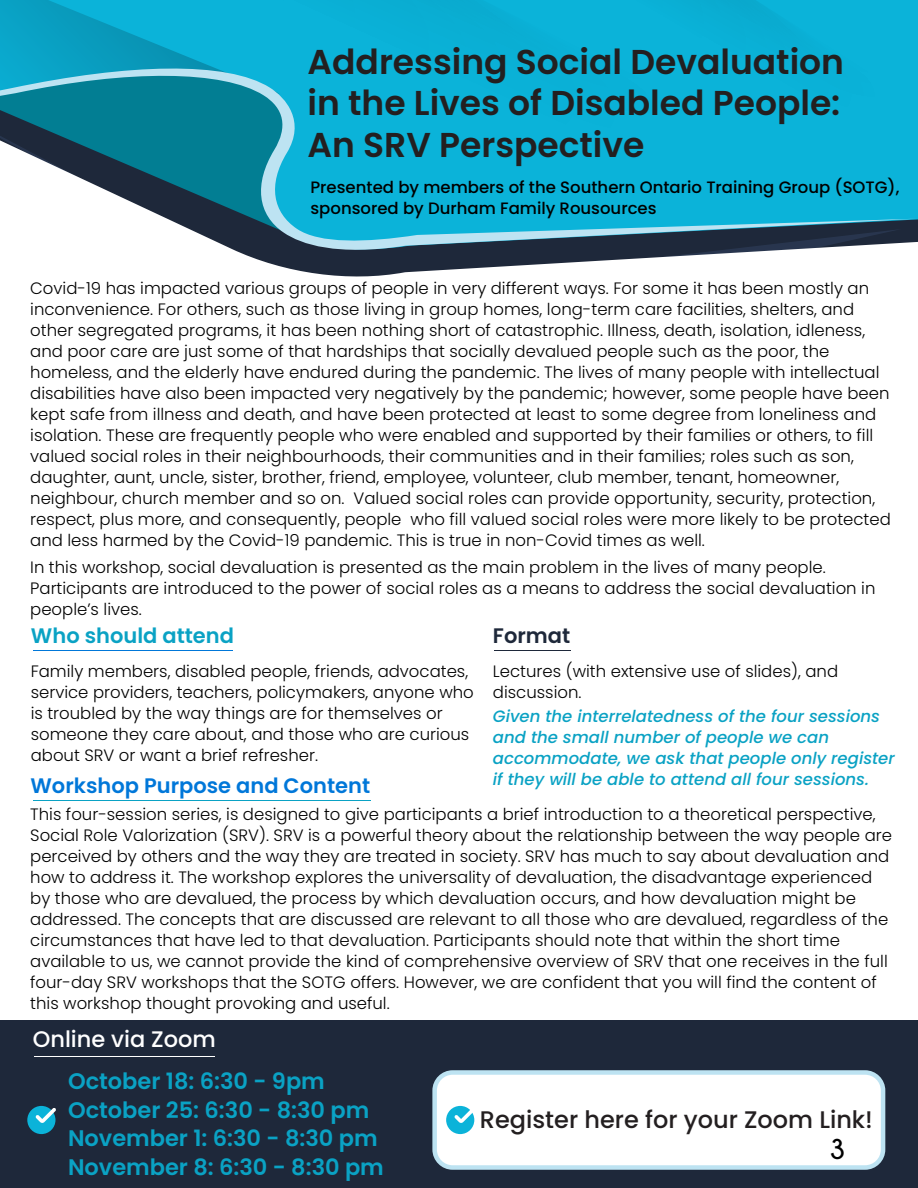
<style>
.page{position:relative;width:918px;height:1188px;background:#fff}
.page>*{position:absolute;margin:0;border:0;box-sizing:border-box;transform-origin:0 0}
.t1{font:600 34.5px/41.4px "Poppins";color:#231f20;text-align:justify}
.t2{font:700 28.5px "Champagne&Limousines";color:#000}
.t3{font:500 24px "Poppins";color:#231f20}
.t4{font:600 22.5px/28.5px "Poppins";color:#0aa2c4}
.t5{font:500 22.5px "Poppins";color:#fff}
.t6{font:600 21px "Poppins";color:#0077d9}
.t7{font:600 21px "Poppins";color:#0aa2c4}
.t8{font:600 21px "Poppins";color:#1e283a}
.t9{font:300 16.5px/21px "Poppins";color:#000}
.t10{font:italic 500 16.5px/21px "Poppins";color:#0aa2c4}
.t11{font:500 16.5px/21px "Poppins";color:#000}
</style>
<div class="page">
<svg style="left:272px;top:264px;width:272px;height:13px"></svg>
<svg style="left:248px;top:0;width:670px;height:264px"></svg>
<svg style="left:8px;top:61px;width:909px;height:195px;background:#37a3be"></svg>
<svg style="left:0;top:0;width:670px;height:144px;background:#0fa1c1"></svg>
<div style="left:398px;top:0;width:486px;height:119px;background:#0bb3d9"></div>
<div style="left:0;top:1020px;width:918px;height:168px;background:#1e283a"></div>
<hr style="left:34px;top:1056px;width:180px;height:1px;background:#fff">
<hr style="left:33px;top:800px;width:337px;height:1px;background:#0aa2c4">
<hr style="left:494px;top:650px;width:77px;height:1px;background:#1e283a">
<hr style="left:34px;top:650px;width:199px;height:1px;background:#0077d9">
<div style="left:435px;top:1072px;width:448px;height:96px;background:#fff;border-radius:18px"></div>
<div style="left:432px;top:1070px;width:453px;height:100px;border:4px solid #bde3f2;border-radius:18px"></div>
<div style="left:446px;top:1106px;width:28px;height:28px;background:#0bb3d9;border-radius:50%"></div>
<svg style="left:454px;top:1108px;width:21px;height:15px"></svg>
<div style="left:27px;top:1106px;width:28px;height:28px;background:#0bb3d9;border-radius:50%"></div>
<svg style="left:36px;top:1108px;width:20px;height:15px"></svg>
<h1 class="t1" style="left:308px;top:41px;width:538px">Addressing Social Devaluation in the Lives of Disabled People:<br>An SRV Perspective</h1>
<p class="t11" style="left:311px;top:177px;width:590px">Presented by members of the Southern Ontario Training Group (SOTG), sponsored by Durham Family Rousources</p>
<p class="t9" style="left:30px;top:277px;width:862px">Covid-19 has impacted various groups of people in very different ways. For some it has been mostly an inconvenience. For others, such as those living in group homes, long-term care facilities, shelters, and other segregated programs, it has been nothing short of catastrophic. Illness, death, isolation, idleness, and poor care are just some of that hardships that socially devalued people such as the poor, the homeless, and the elderly have endured during the pandemic. The lives of many people with intellectual disabilities have also been impacted very negatively by the pandemic; however, some people have been kept safe from illness and death, and have been protected at least to some degree from loneliness and isolation. These are frequently people who were enabled and supported by their families or others, to fill valued social roles in their neighbourhoods, their communities and in their families; roles such as son, daughter, aunt, uncle, sister, brother, friend, employee, volunteer, club member, tenant, homeowner, neighbour, church member and so on. Valued social roles can provide opportunity, security, protection, respect, plus more, and consequently, people who fill valued social roles were more likely to be protected and less harmed by the Covid-19 pandemic. This is true in non-Covid times as well.</p>
<p class="t9" style="left:30px;top:556px;width:847px">In this workshop, social devaluation is presented as the main problem in the lives of many people.<br>Participants are introduced to the power of social roles as a means to address the social devaluation in people’s lives.</p>
<p class="t7" style="left:31px;top:624px;width:205px">Who should attend</p>
<p class="t8" style="left:493px;top:624px;width:79px">Format</p>
<p class="t9" style="left:31px;top:661px;width:445px">Family members, disabled people, friends, advocates, service providers, teachers, policymakers, anyone who is troubled by the way things are for themselves or someone they care about, and those who are curious about SRV or want a brief refresher.</p>
<p class="t9" style="left:493px;top:660px;width:347px">Lectures (with extensive use of slides), and discussion.</p>
<p class="t10" style="left:493px;top:705px;width:403px">Given the interrelatedness of the four sessions and the small number of people we can accommodate, we ask that people only register if they will be able to attend all four sessions.</p>
<p class="t6" style="left:30px;top:774px;width:341px">Workshop Purpose and Content</p>
<p class="t9" style="left:30px;top:804px;width:863px">This four-session series, is designed to give participants a brief introduction to a theoretical perspective, Social Role Valorization (SRV). SRV is a powerful theory about the relationship between the way people are perceived by others and the way they are treated in society. SRV has much to say about devaluation and how to address it. The workshop explores the universality of devaluation, the disadvantage experienced by those who are devalued, the process by which devaluation occurs, and how devaluation might be addressed. The concepts that are discussed are relevant to all those who are devalued, regardless of the circumstances that have led to that devaluation. Participants should note that within the short time available to us, we cannot provide the kind of comprehensive overview of SRV that one receives in the full four-day SRV workshops that the SOTG offers. However, we are confident that you will find the content of this workshop thought provoking and useful.</p>
<h3 class="t5" style="left:33px;top:1026px;width:185px">Online via Zoom</h3>
<h3 class="t4" style="left:68px;top:1067px;width:317px">October 18: 6:30 - 9pm<br>October 25: 6:30 - 8:30 pm<br>November 1: 6:30 - 8:30 pm<br>November 8: 6:30 - 8:30 pm</h3>
<h3 class="t3" style="left:480px;top:1106px;width:395px">Register here for your Zoom Link!</h3>
<h2 class="t2" style="left:830px;top:1133px;width:17px">3</h2>
</div>
